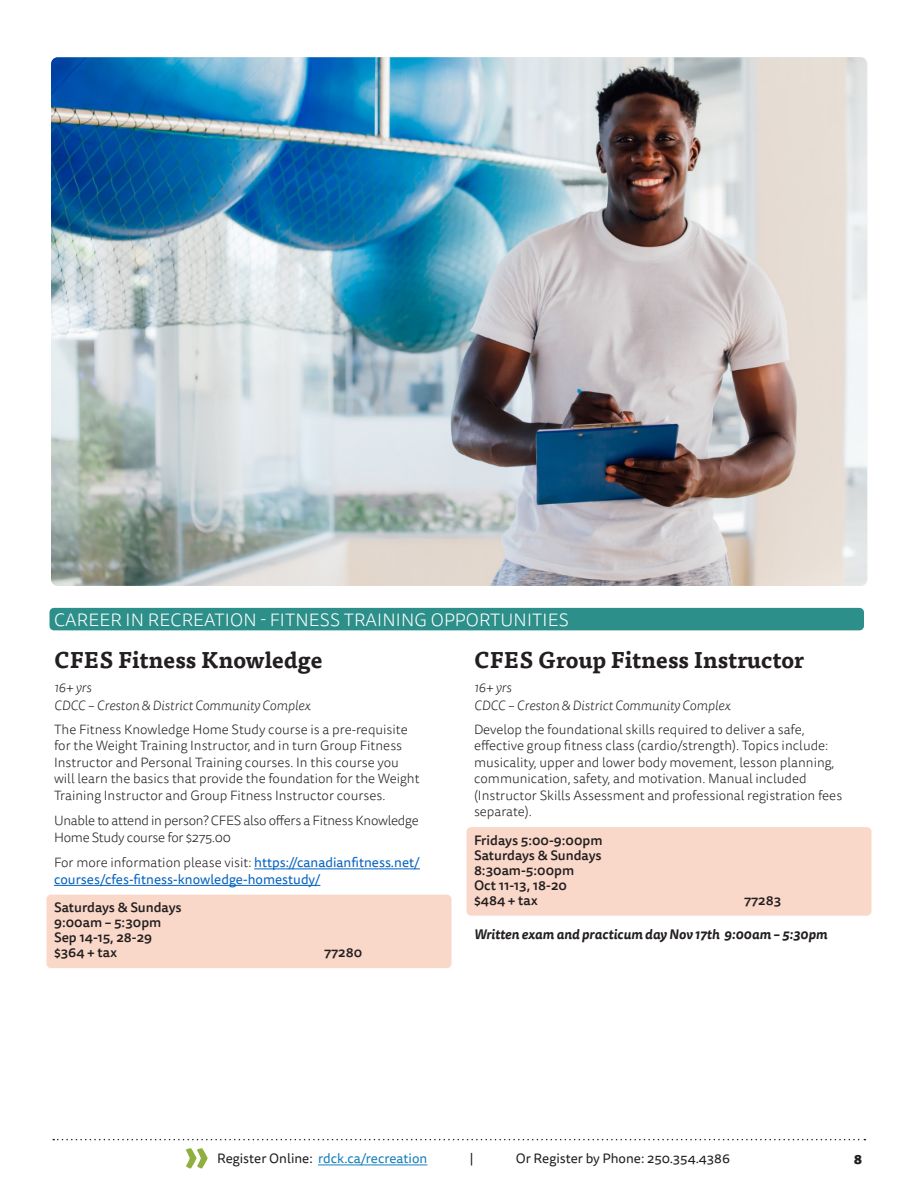
<style>
.page{position:relative;width:918px;height:1188px;background:#fff}
.page>*{position:absolute;margin:0;border:0;box-sizing:border-box;transform-origin:0 0}
.LG_Program_Title{font:700 22.5px "Tisa Pro";color:#231f20}
.LG_Section_training{font:300 18px "Tisa Sans Pro";letter-spacing:.01em;color:#fff}
.LG_Program_Description{font:300 13.5px/16.5px "Tisa Sans Pro";color:#231f20}
.Crreston_copy{font:500 13.5px/15px "Tisa Sans Pro";color:#231f20}
.LG_Program_Description-2{font:13.5px/16.5px "Tisa Sans Pro";color:#0563c1}
.LG_age_location_instructor{font:italic 300 13.5px "Tisa Sans Pro";color:#231f20}
.LG_Program_Description-3{font:300 13.5px/16.5px "Tisa Sans Pro";letter-spacing:-.02em;color:#231f20}
.no_class{font:italic 700 13.5px "Tisa Sans Pro";color:#231f20}
.t1{font:13.5px "Tisa Sans Pro";color:#167fbc}
.t2{font:13.5px "Tisa Sans Pro";color:#231f20}
.t3{font:800 13.5px "Tisa Sans Pro";color:#231f20}
.s1{font-weight:300;color:#231f20}
.s2{color:#231f20}
</style>
<div class="page">
<svg style="left:53px;top:1139px;width:812px;height:1px"></svg>
<hr style="left:318px;top:1164px;width:109px;height:1px;background:#167fbc">
<svg style="left:186px;top:1148px;width:22px;height:21px"></svg>
<img style="left:51px;top:57px;width:816px;height:529px">
<div style="left:50px;top:608px;width:814px;height:22px;background:#2d8f8a;border-radius:4px"></div>
<hr style="left:254px;top:868px;width:166px;height:1px;background:#0563c1">
<hr style="left:54px;top:885px;width:266px;height:1px;background:#0563c1">
<div style="left:46px;top:895px;width:406px;height:73px;background:#fad8c9;border-radius:4px"></div>
<div style="left:466px;top:827px;width:406px;height:89px;background:#fad8c9;border-radius:4px"></div>
<p class="LG_Section_training" style="left:54px;top:608px;width:516px">CAREER IN RECREATION - FITNESS TRAINING OPPORTUNITIES</p>
<p class="LG_Program_Title" style="left:54px;top:641px;width:270px">CFES Fitness Knowledge</p>
<p class="LG_age_location_instructor" style="left:54px;top:678px;width:39px">16+ yrs</p>
<p class="LG_age_location_instructor" style="left:54px;top:696px;width:258px">CDCC – Creston &amp; District Community Complex</p>
<p class="LG_Program_Description" style="left:54px;top:721px;width:367px">The Fitness Knowledge Home Study course is a pre-requisite for the Weight Training Instructor, and in turn Group Fitness Instructor and Personal Training courses. In this course you will learn the basics that provide the foundation for the Weight Training Instructor and Group Fitness Instructor courses.</p>
<p class="LG_Program_Description-3" style="left:54px;top:813px;width:366px">Unable to attend in person? CFES also offers a Fitness Knowledge<br>Home Study course for $275.00</p>
<p class="LG_Program_Description-2" style="left:54px;top:854px;width:367px"><span class="s1">For more information please visit:</span> https://canadianfitness.net/ courses/cfes-fitness-knowledge-homestudy/</p>
<p class="Crreston_copy" style="left:54px;top:900px;width:129px">Saturdays &amp; Sundays<br>9:00am – 5:30pm<br>Sep 14-15, 28-29 $364 + tax</p>
<p class="LG_Program_Title" style="left:474px;top:641px;width:332px">CFES Group Fitness Instructor</p>
<p class="LG_age_location_instructor" style="left:474px;top:678px;width:39px">16+ yrs</p>
<p class="LG_age_location_instructor" style="left:474px;top:696px;width:258px">CDCC – Creston &amp; District Community Complex</p>
<p class="LG_Program_Description" style="left:474px;top:721px;width:370px">Develop the foundational skills required to deliver a safe, effective group fitness class (cardio/strength). Topics include: musicality, upper and lower body movement, lesson planning, communication, safety, and motivation. Manual included (Instructor Skills Assessment and professional registration fees separate).</p>
<p class="Crreston_copy" style="left:474px;top:833px;width:130px">Fridays 5:00-9:00pm<br>Saturdays &amp; Sundays<br>8:30am-5:00pm<br>Oct 11-13, 18-20<br>$484 + tax</p>
<p class="Crreston_copy" style="left:744px;top:893px;width:39px">77283</p>
<p class="no_class" style="left:474px;top:924px;width:355px">Written exam and practicum day Nov 17th 9:00am – 5:30pm</p>
<p class="Crreston_copy" style="left:324px;top:945px;width:40px">77280</p>
<p class="t1" style="left:217px;top:1149px;width:212px"><span class="s2">Register Online:</span> rdck.ca/recreation</p>
<p class="t2" style="left:470px;top:1149px;width:5px">|</p>
<p class="t2" style="left:516px;top:1149px;width:216px">Or Register by Phone: 250.354.4386</p>
<p class="t3" style="left:854px;top:1149px;width:10px">8</p>
</div>
